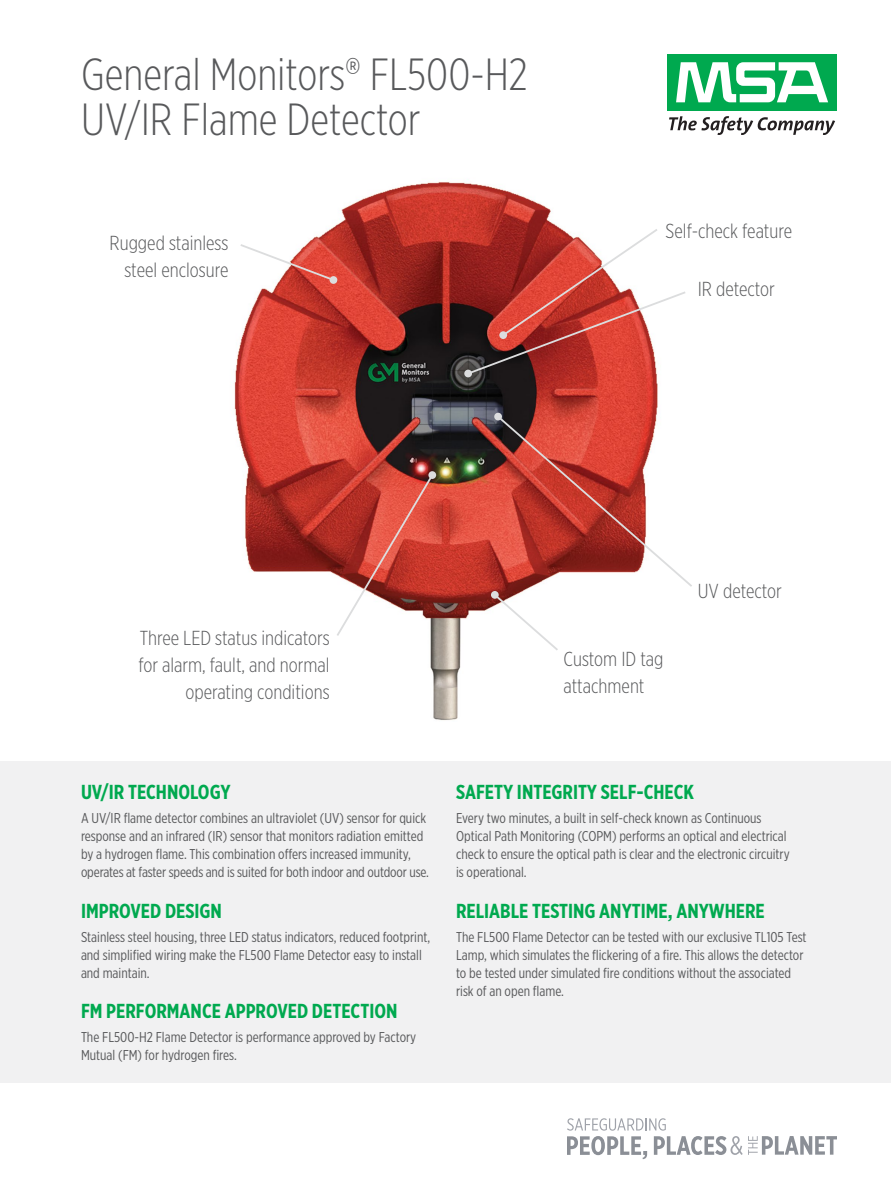
<style>
.page{position:relative;width:891px;height:1188px;background:#fff}
.page>*{position:absolute;margin:0;border:0;box-sizing:border-box;transform-origin:0 0}
.t1{font:300 45px/45px "Gotham X Narrow";color:#58595b}
.t2{font:300 20.25px/27px "Gotham X Narrow";color:#58595b;text-align:right}
.t3{font:700 20.25px "Gotham X Narrow";color:#00a94f}
.t4{font:14.25px/18px "Gotham X Narrow";color:#58595b}
</style>
<div class="page">
<img style="left:234px;top:182px;width:424px;height:538px">
<div style="left:667px;top:54px;width:170px;height:57px;background:#00a94f"></div>
<svg style="left:676px;top:62px;width:152px;height:40px"></svg>
<svg style="left:669px;top:116px;width:166px;height:19px"></svg>
<svg style="left:567px;top:1118px;width:270px;height:41px"></svg>
<div style="left:0;top:762px;width:891px;height:321px;background:#f1f1f2"></div>
<svg style="left:238px;top:243px;width:98px;height:39px"></svg>
<div style="left:330px;top:276px;width:7px;height:8px;background:#dcddde;border-radius:50%"></div>
<svg style="left:466px;top:227px;width:220px;height:149px"></svg>
<div style="left:464px;top:370px;width:8px;height:7px;background:#dcddde;border-radius:50%"></div>
<div style="left:494px;top:413px;width:8px;height:7px;background:#dcddde;border-radius:50%"></div>
<svg style="left:492px;top:414px;width:200px;height:238px"></svg>
<div style="left:491px;top:591px;width:8px;height:8px;background:#dcddde;border-radius:50%"></div>
<svg style="left:335px;top:473px;width:100px;height:165px"></svg>
<div style="left:428px;top:471px;width:8px;height:8px;background:#dcddde;border-radius:50%"></div>
<h1 class="t1" style="left:81px;top:51px;width:448px">General Monitors® FL500-H2<br>UV/IR Flame Detector</h1>
<h2 class="t2" style="left:110px;top:229px;width:120px">Rugged stainless steel enclosure</h2>
<h2 class="t2" style="left:666px;top:217px;width:128px">Self-check feature</h2>
<h2 class="t2" style="left:698px;top:275px;width:79px">IR detector</h2>
<h2 class="t2" style="left:138px;top:624px;width:193px">Three LED status indicators for alarm, fault, and normal operating conditions</h2>
<h2 class="t2" style="left:564px;top:645px;width:101px;text-align:left">Custom ID tag attachment</h2>
<h2 class="t2" style="left:698px;top:577px;width:86px">UV detector</h2>
<h2 class="t3" style="left:81px;top:779px;width:151px">UV/IR TECHNOLOGY</h2>
<p class="t4" style="left:81px;top:809px;width:350px">A UV/IR flame detector combines an ultraviolet (UV) sensor for quick response and an infrared (IR) sensor that monitors radiation emitted by a hydrogen flame. This combination offers increased immunity, operates at faster speeds and is suited for both indoor and outdoor use.</p>
<h2 class="t3" style="left:81px;top:898px;width:143px">IMPROVED DESIGN</h2>
<p class="t4" style="left:81px;top:927px;width:351px">Stainless steel housing, three LED status indicators, reduced footprint, and simplified wiring make the FL500 Flame Detector easy to install and maintain.</p>
<h2 class="t3" style="left:81px;top:999px;width:318px">FM PERFORMANCE APPROVED DETECTION</h2>
<p class="t4" style="left:81px;top:1028px;width:337px">The FL500-H2 Flame Detector is performance approved by Factory<br>Mutual (FM) for hydrogen fires.</p>
<h2 class="t3" style="left:456px;top:779px;width:240px">SAFETY INTEGRITY SELF-CHECK</h2>
<p class="t4" style="left:456px;top:809px;width:335px">Every two minutes, a built in self-check known as Continuous Optical Path Monitoring (COPM) performs an optical and electrical check to ensure the optical path is clear and the electronic circuitry is operational.</p>
<h2 class="t3" style="left:456px;top:898px;width:310px">RELIABLE TESTING ANYTIME, ANYWHERE</h2>
<p class="t4" style="left:456px;top:927px;width:352px">The FL500 Flame Detector can be tested with our exclusive TL105 Test Lamp, which simulates the flickering of a fire. This allows the detector to be tested under simulated fire conditions without the associated risk of an open flame.</p>
</div>
